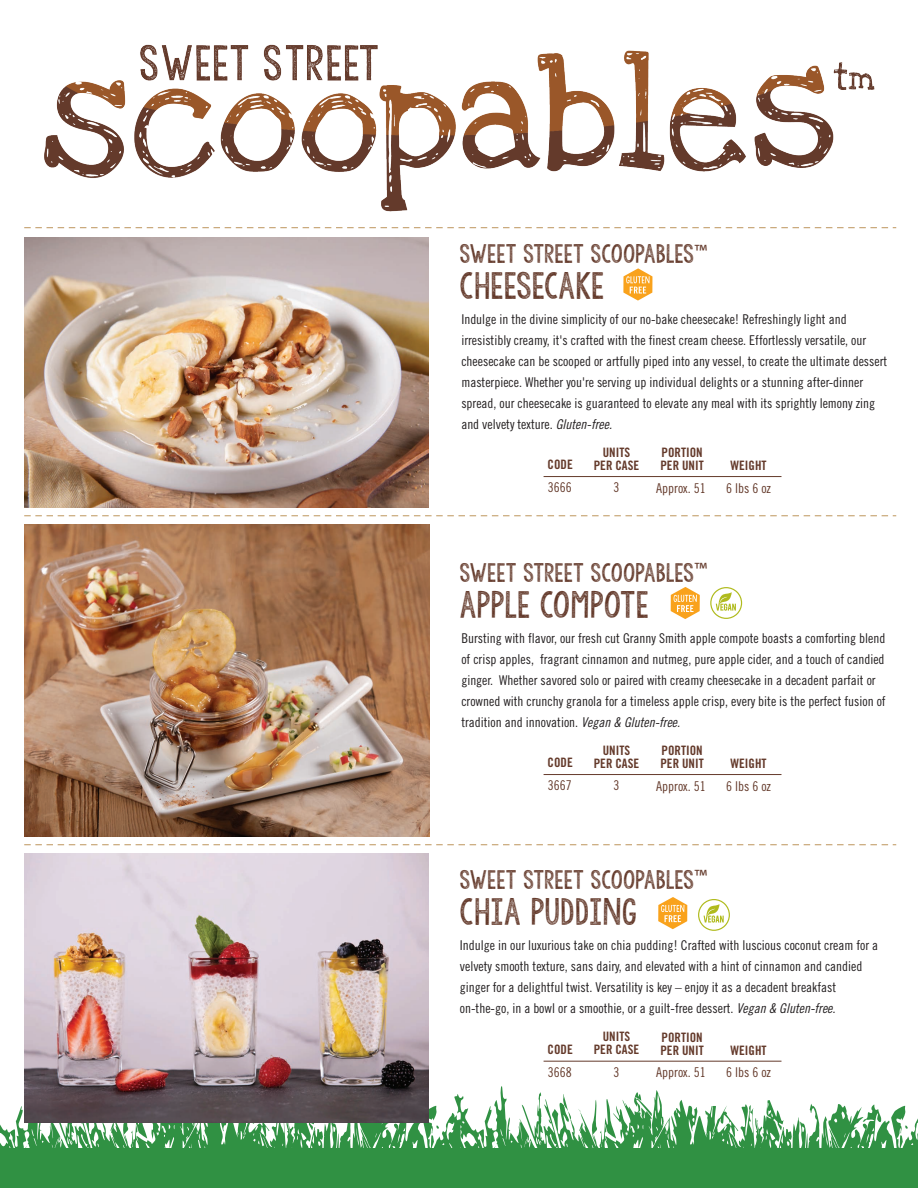
<style>
.page{position:relative;width:918px;height:1188px;background:#fff}
.page>*{position:absolute;margin:0;border:0;box-sizing:border-box;transform-origin:0 0}
.t1{font:30px "KG Allof Me";color:#643a2b}
.t2{font:21px "KG Allof Me";color:#643a2b}
.t3{font:13.5px/21px "Trade Gothic Cond Eighteen";color:#231f20}
.t4{font:13.5px "Trade Gothic Cond Eighteen";color:#643a2b}
.t5{font:13.05px/13px "Trade Gothic LT Std Bd Cn 20";color:#643a2b;text-align:center}
.s1{font-family:"Trade Gothic Cond Eighteen Obl"}
</style>
<div class="page">
<img style="left:44px;top:44px;width:831px;height:168px">
<hr style="left:544px;top:476px;width:237px;height:1px;background:#643a2b">
<hr style="left:544px;top:774px;width:237px;height:1px;background:#643a2b">
<hr style="left:544px;top:1061px;width:237px;height:1px;background:#643a2b">
<img style="left:24px;top:238px;width:404px;height:269px">
<svg style="left:0;top:1086px;width:453px;height:102px;background:#56a565"></svg>
<svg style="left:436px;top:1180px;width:17px;height:8px"></svg>
<svg style="left:453px;top:1086px;width:465px;height:102px;fill:#309143"></svg>
<svg style="left:905px;top:1180px;width:13px;height:8px"></svg>
<svg style="left:459px;top:1151px;width:3px;height:5px"></svg>
<svg style="left:287px;top:1147px;width:2px;height:9px"></svg>
<svg style="left:163px;top:1145px;width:3px;height:4px"></svg>
<svg style="left:262px;top:1151px;width:10px;height:10px"></svg>
<svg style="left:105px;top:1144px;width:16px;height:25px"></svg>
<svg style="left:306px;top:1146px;width:3px;height:6px"></svg>
<svg style="left:195px;top:1146px;width:10px;height:25px"></svg>
<svg style="left:131px;top:1148px;width:5px;height:24px"></svg>
<svg style="left:315px;top:1146px;width:14px;height:26px"></svg>
<svg style="left:350px;top:1149px;width:7px;height:17px"></svg>
<svg style="left:43px;top:1129px;width:48px;height:48px;background:#4da05e"></svg>
<svg style="left:731px;top:1158px;width:10px;height:11px"></svg>
<svg style="left:574px;top:1151px;width:16px;height:25px"></svg>
<svg style="left:664px;top:1153px;width:10px;height:25px"></svg>
<svg style="left:600px;top:1156px;width:5px;height:23px"></svg>
<svg style="left:775px;top:1153px;width:23px;height:26px"></svg>
<svg style="left:819px;top:1157px;width:7px;height:16px"></svg>
<svg style="left:512px;top:1136px;width:48px;height:48px;background:#409951"></svg>
<img style="left:24px;top:524px;width:405px;height:313px">
<img style="left:24px;top:853px;width:404px;height:270px">
<svg style="left:623px;top:268px;width:29px;height:33px"></svg>
<svg style="left:671px;top:587px;width:29px;height:32px"></svg>
<svg style="left:658px;top:897px;width:29px;height:32px"></svg>
<svg style="left:710px;top:587px;width:32px;height:32px"></svg>
<svg style="left:698px;top:899px;width:32px;height:32px"></svg>
<svg style="left:24px;top:844px;width:872px;height:1px"></svg>
<svg style="left:24px;top:515px;width:872px;height:1px"></svg>
<svg style="left:24px;top:227px;width:872px;height:1px"></svg>
<h2 class="t2" style="left:459px;top:240px;width:249px">SWEET STREET SCOOPABLES<sup>™</sup></h2>
<h1 class="t1" style="left:459px;top:266px;width:147px">CHEESECAKE</h1>
<p class="t3" style="left:461px;top:309px;width:427px">Indulge in the divine simplicity of our no-bake cheesecake! Refreshingly light and irresistibly creamy, it's crafted with the finest cream cheese. Effortlessly versatile, our cheesecake can be scooped or artfully piped into any vessel, to create the ultimate dessert masterpiece. Whether you're serving up individual delights or a stunning after-dinner spread, our cheesecake is guaranteed to elevate any meal with its sprightly lemony zing and velvety texture. <span class="s1">Gluten-free.</span></p>
<p class="t5" style="left:548px;top:458px;width:27px">CODE</p>
<p class="t4" style="left:548px;top:479px;width:25px">3666</p>
<p class="t5" style="left:594px;top:445px;width:47px">UNITS<br>PER CASE</p>
<p class="t4" style="left:614px;top:479px;width:7px">3</p>
<p class="t5" style="left:660px;top:446px;width:45px;text-align:left">PORTION<br>PER UNIT</p>
<p class="t4" style="left:656px;top:480px;width:51px">Approx. 51</p>
<p class="t5" style="left:731px;top:459px;width:38px">WEIGHT</p>
<p class="t4" style="left:726px;top:480px;width:46px">6 lbs 6 oz</p>
<h2 class="t2" style="left:459px;top:558px;width:249px">SWEET STREET SCOOPABLES<sup>™</sup></h2>
<h1 class="t1" style="left:459px;top:584px;width:191px">APPLE COMPOTE</h1>
<p class="t3" style="left:461px;top:627px;width:426px">Bursting with flavor, our fresh cut Granny Smith apple compote boasts a comforting blend of crisp apples, fragrant cinnamon and nutmeg, pure apple cider, and a touch of candied ginger. Whether savored solo or paired with creamy cheesecake in a decadent parfait or crowned with crunchy granola for a timeless apple crisp, every bite is the perfect fusion of tradition and innovation. <span class="s1">Vegan &amp; Gluten-free.</span></p>
<p class="t5" style="left:548px;top:756px;width:27px">CODE</p>
<p class="t4" style="left:548px;top:777px;width:25px">3667</p>
<p class="t5" style="left:594px;top:743px;width:47px">UNITS<br>PER CASE</p>
<p class="t4" style="left:614px;top:777px;width:7px">3</p>
<p class="t5" style="left:660px;top:744px;width:45px;text-align:left">PORTION<br>PER UNIT</p>
<p class="t4" style="left:656px;top:778px;width:51px">Approx. 51</p>
<p class="t5" style="left:731px;top:757px;width:38px">WEIGHT</p>
<p class="t4" style="left:726px;top:778px;width:46px">6 lbs 6 oz</p>
<h2 class="t2" style="left:459px;top:865px;width:249px">SWEET STREET SCOOPABLES<sup>™</sup></h2>
<h1 class="t1" style="left:459px;top:891px;width:179px">CHIA PUDDING</h1>
<p class="t3" style="left:460px;top:935px;width:420px">Indulge in our luxurious take on chia pudding! Crafted with luscious coconut cream for a velvety smooth texture, sans dairy, and elevated with a hint of cinnamon and candied ginger for a delightful twist. Versatility is key – enjoy it as a decadent breakfast on-the-go, in a bowl or a smoothie, or a guilt-free dessert. <span class="s1">Vegan &amp; Gluten-free.</span></p>
<p class="t5" style="left:548px;top:1043px;width:27px">CODE</p>
<p class="t4" style="left:548px;top:1064px;width:25px">3668</p>
<p class="t5" style="left:594px;top:1030px;width:47px">UNITS<br>PER CASE</p>
<p class="t4" style="left:614px;top:1064px;width:7px">3</p>
<p class="t5" style="left:660px;top:1030px;width:45px;text-align:left">PORTION<br>PER UNIT</p>
<p class="t4" style="left:656px;top:1064px;width:51px">Approx. 51</p>
<p class="t5" style="left:731px;top:1043px;width:38px">WEIGHT</p>
<p class="t4" style="left:726px;top:1064px;width:46px">6 lbs 6 oz</p>
</div>
